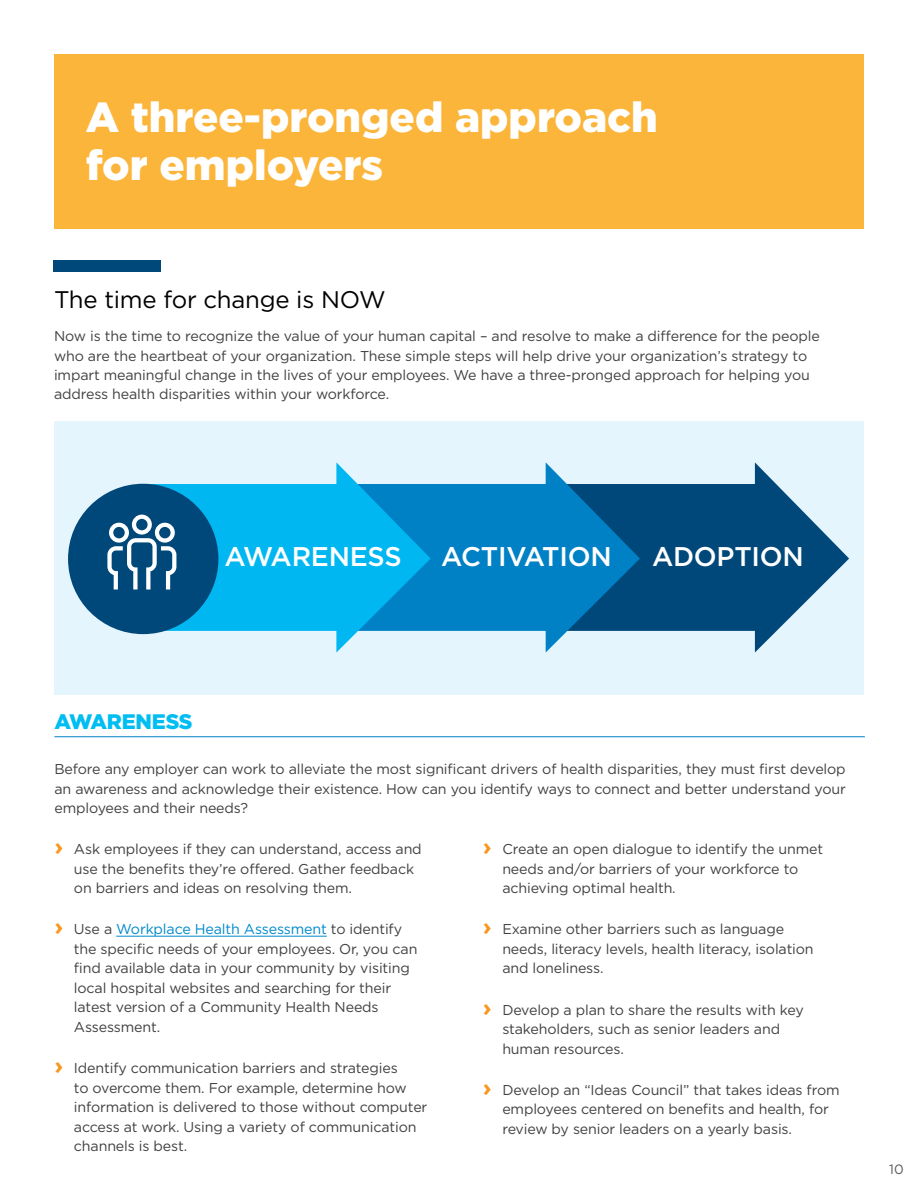
<style>
.page{position:relative;width:918px;height:1188px;background:#fff}
.page>*{position:absolute;margin:0;border:0;box-sizing:border-box;transform-origin:0 0}
.t1{font:900 42px/48px "Gotham";color:#fff}
.t2{font:500 27px "Gotham";letter-spacing:-.01em;color:#fff}
.t3{font:24px "Gotham";letter-spacing:-.01em;color:#000}
.t4{font:900 21px "Gotham";letter-spacing:-.01em;color:#00bdf2}
.t5{font:14.25px/19.5px "Gotham";letter-spacing:-.01em;color:#414042}
.t6{font:13.5px "Gotham";color:#58595b}
.s1{font-weight:700;font-size:24px;color:#f8971d}
.s2{color:#0089cb}
</style>
<div class="page">
<div style="left:54px;top:421px;width:810px;height:273px;background:#e4f5fd"></div>
<div style="left:54px;top:260px;width:107px;height:11px;background:#00487a"></div>
<div style="left:54px;top:54px;width:810px;height:175px;background:#fcb53b"></div>
<hr style="left:116px;top:936px;width:211px;height:1px;background:#0089cb">
<svg style="left:640px;top:462px;width:209px;height:190px;fill:#00487a"></svg>
<svg style="left:431px;top:462px;width:209px;height:190px;fill:#0081c6"></svg>
<svg style="left:152px;top:462px;width:279px;height:190px;fill:#00b7f1"></svg>
<div style="left:68px;top:484px;width:150px;height:150px;background:#00487a;border-radius:50%"></div>
<svg style="left:107px;top:515px;width:69px;height:75px"></svg>
<hr style="left:54px;top:736px;width:811px;height:1px;background:#0081c6">
<h1 class="t1" style="left:86px;top:93px;width:574px">A three-pronged approach for employers</h1>
<h3 class="t3" style="left:54px;top:284px;width:333px">The time for change is NOW</h3>
<p class="t5" style="left:54px;top:326px;width:767px">Now is the time to recognize the value of your human capital – and resolve to make a difference for the people who are the heartbeat of your organization. These simple steps will help drive your organization’s strategy to impart meaningful change in the lives of your employees. We have a three-pronged approach for helping you address health disparities within your workforce.</p>
<h2 class="t2" style="left:225px;top:539px;width:179px">AWARENESS</h2>
<h2 class="t2" style="left:441px;top:539px;width:172px">ACTIVATION</h2>
<h2 class="t2" style="left:652px;top:539px;width:153px">ADOPTION</h2>
<h3 class="t4" style="left:54px;top:707px;width:140px">AWARENESS</h3>
<p class="t5" style="left:54px;top:759px;width:793px;text-align:justify">Before any employer can work to alleviate the most significant drivers of health disparities, they must first develop an awareness and acknowledge their existence. How can you identify ways to connect and better understand your employees and their needs?</p>
<p class="t5" style="left:74px;top:839px;width:349px;text-indent:-19px"><span class="s1">›</span> Ask employees if they can understand, access and use the benefits they’re offered. Gather feedback on barriers and ideas on resolving them.</p>
<p class="t5" style="left:74px;top:919px;width:345px;text-indent:-19px"><span class="s1">›</span> Use a <span class="s2">Workplace Health Assessment</span> to identify the specific needs of your employees. Or, you can find available data in your community by visiting local hospital websites and searching for their latest version of a Community Health Needs Assessment.</p>
<p class="t5" style="left:74px;top:1058px;width:355px;text-indent:-19px"><span class="s1">›</span> Identify communication barriers and strategies<br>to overcome them. For example, determine how information is delivered to those without computer access at work. Using a variety of communication channels is best.</p>
<p class="t5" style="left:502px;top:839px;width:322px;text-indent:-19px"><span class="s1">›</span> Create an open dialogue to identify the unmet needs and/or barriers of your workforce to achieving optimal health.</p>
<p class="t5" style="left:502px;top:919px;width:313px;text-indent:-19px"><span class="s1">›</span> Examine other barriers such as language needs, literacy levels, health literacy, isolation and loneliness.</p>
<p class="t5" style="left:502px;top:999px;width:303px;text-indent:-19px"><span class="s1">›</span> Develop a plan to share the results with key stakeholders, such as senior leaders and human resources.</p>
<p class="t5" style="left:502px;top:1080px;width:339px;text-indent:-19px"><span class="s1">›</span> Develop an “Ideas Council” that takes ideas from employees centered on benefits and health, for review by senior leaders on a yearly basis.</p>
<p class="t6" style="left:889px;top:1160px;width:16px">10</p>
</div>
